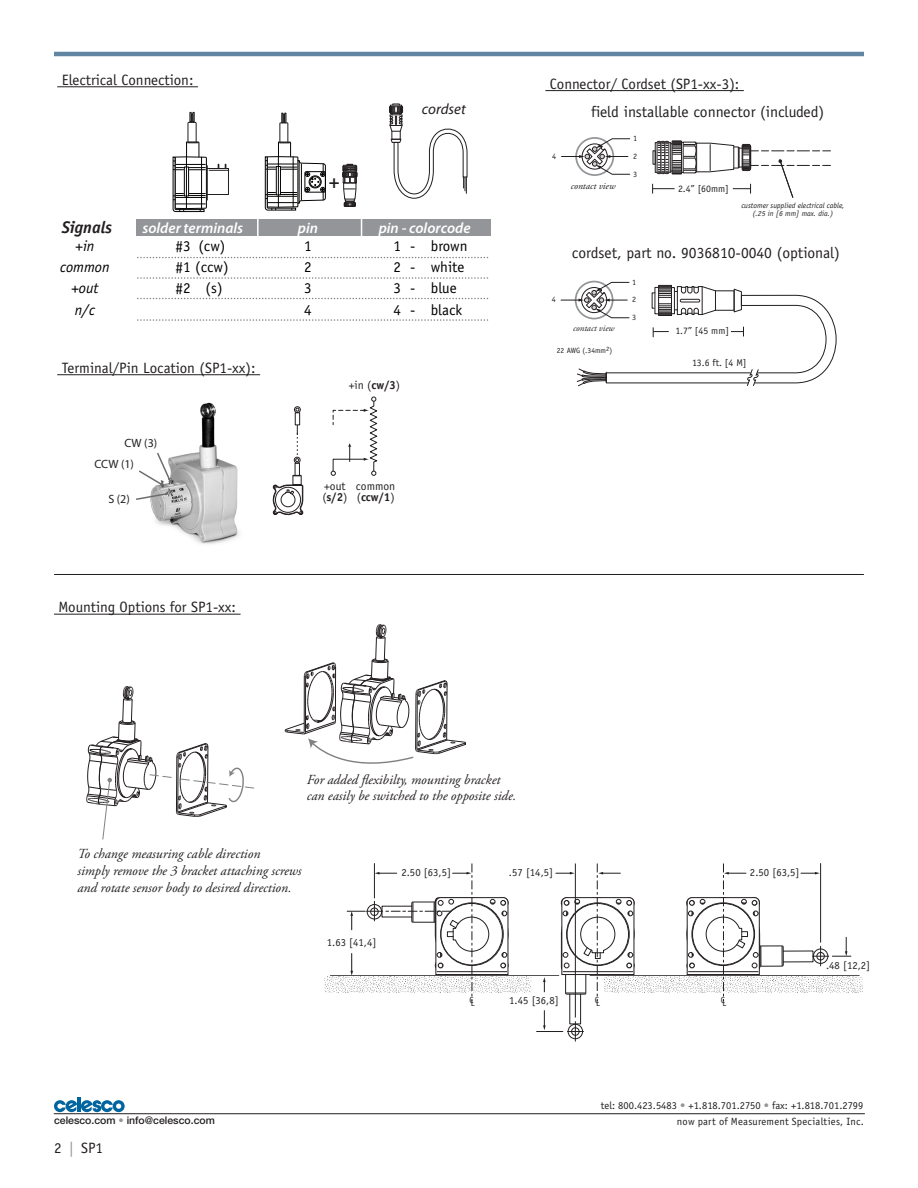
<style>
.page{position:relative;width:918px;height:1188px;background:#fff}
.page>*{position:absolute;margin:0;border:0;box-sizing:border-box;transform-origin:0 0}
.t1{font:700 18.15px "Myriad";color:#231f20}
.t2{font:italic 700 16.95px "Officina Sans";color:#231f20}
.t3{font:15.6px "Officina Sans";color:#231f20}
.Illustration_Caption{font:15px "Officina Sans";color:#231f20}
.t4{font:15px "Officina Sans";color:#000}
.t5{font:italic 600 15px "Myriad Pro";color:#fff}
.t6{font:italic 15px "Officina Sans";color:#000}
.t7{font:italic 15px "Myriad Pro";color:#231f20}
.Page_Numbers-Even{font:15px "Officina Sans";color:#231f20}
.t8{font:italic 13.8px/16.5px "Adobe Garamond Pro";color:#231f20}
.t9{font:12px "Myriad Pro";color:#231f20}
.t10{font:11.7px/11.7px "Officina Sans";color:#231f20}
.t11{font:700 11.7px "Officina Sans";color:#231f20}
.t12{font:10.65px "Officina Sans";color:#231f20}
.t13{font:10.5px/16.5px "Officina Sans";letter-spacing:.01em;color:#231f20;text-align:right}
.t14{font:500 10.5px "Helvetica Neue";color:#231f20}
.t15{font:9.75px "Officina Sans";color:#231f20}
.t16{font:italic 9.75px "Adobe Garamond Pro";color:#231f20}
.t17{font:italic 9.15px "Adobe Garamond Pro";color:#231f20}
.t18{font:8.85px "Officina Sans";color:#231f20}
.t19{font:8.1px "Officina Sans";color:#231f20}
.t20{font:italic 7.65px/8.7px "Officina Sans";color:#231f20;text-align:center}
.t21{font:7.65px "Officina Sans";color:#231f20}
.s1{font-weight:700}
.s2{font-weight:400}
.s3{color:#939598}
</style>
<div class="page">
<hr style="left:54px;top:1113px;width:811px;height:1px;background:#231f20">
<hr style="left:54px;top:52px;width:810px;height:4px;background:#6086a4">
<hr style="left:57px;top:87px;width:141px;height:1px;background:#231f20">
<hr style="left:54px;top:614px;width:187px;height:1px;background:#231f20">
<hr style="left:54px;top:574px;width:810px;height:1px;background:#231f20">
<hr style="left:330px;top:975px;width:229px;height:1px;background:#231f20">
<hr style="left:590px;top:975px;width:270px;height:1px;background:#231f20">
<img style="left:324px;top:976px;width:539px;height:16px">
<div style="left:569px;top:994px;width:12px;height:30px;border:1px solid #231f20"></div>
<svg style="left:801px;top:872px;width:19px;height:2px"></svg>
<svg style="left:556px;top:864px;width:83px;height:137px"></svg>
<svg style="left:681px;top:863px;width:103px;height:139px"></svg>
<svg style="left:347px;top:864px;width:167px;height:137px"></svg>
<hr style="left:575px;top:864px;width:1px;height:154px;background:#231f20">
<hr style="left:820px;top:864px;width:1px;height:78px;background:#231f20">
<svg style="left:813px;top:937px;width:38px;height:29px"></svg>
<svg style="left:543px;top:977px;width:3px;height:15px"></svg>
<svg style="left:537px;top:1010px;width:47px;height:31px"></svg>
<svg style="left:285px;top:624px;width:181px;height:140px"></svg>
<svg style="left:86px;top:686px;width:169px;height:154px"></svg>
<hr style="left:77px;top:1098px;width:4px;height:14px;background:#00649e">
<svg style="left:54px;top:1100px;width:71px;height:12px"></svg>
<svg style="left:343px;top:164px;width:15px;height:43px"></svg>
<div style="left:389px;top:107px;width:14px;height:5px;border:1px solid #231f20"></div>
<svg style="left:390px;top:104px;width:77px;height:95px"></svg>
<svg style="left:138px;top:257px;width:351px;height:1px"></svg>
<svg style="left:138px;top:277px;width:351px;height:2px"></svg>
<svg style="left:138px;top:298px;width:351px;height:1px"></svg>
<svg style="left:138px;top:319px;width:351px;height:2px"></svg>
<div style="left:575px;top:137px;width:39px;height:39px;border:2px solid #939598;border-radius:50%"></div>
<svg style="left:561px;top:138px;width:69px;height:37px"></svg>
<div style="left:575px;top:281px;width:39px;height:38px;border:2px solid #939598;border-radius:50%"></div>
<svg style="left:652px;top:141px;width:178px;height:57px"></svg>
<svg style="left:561px;top:282px;width:276px;height:104px"></svg>
<div style="left:136px;top:219px;width:354px;height:17px;background:#939598"></div>
<hr style="left:257px;top:204px;width:2px;height:50px;background:#fff">
<hr style="left:361px;top:195px;width:1px;height:55px;background:#fff">
<svg style="left:265px;top:113px;width:61px;height:97px"></svg>
<svg style="left:173px;top:112px;width:56px;height:100px"></svg>
<svg style="left:331px;top:397px;width:47px;height:79px"></svg>
<svg style="left:272px;top:475px;width:32px;height:41px"></svg>
<div style="left:295px;top:463px;width:5px;height:13px;border:1px solid #231f20"></div>
<div style="left:295px;top:413px;width:5px;height:12px;border:1px solid #231f20"></div>
<div style="left:294px;top:406px;width:7px;height:7px;border:1px solid #231f20;border-radius:50%"></div>
<svg style="left:294px;top:425px;width:6px;height:38px"></svg>
<img style="left:150px;top:402px;width:89px;height:142px">
<svg style="left:136px;top:451px;width:36px;height:50px"></svg>
<hr style="left:545px;top:90px;width:199px;height:1px;background:#231f20">
<hr style="left:57px;top:374px;width:203px;height:1px;background:#231f20">
<p class="Illustration_Caption" style="left:62px;top:71px;width:133px">Electrical Connection:</p>
<p class="t1" style="left:329px;top:173px;width:12px">+</p>
<p class="t7" style="left:422px;top:100px;width:45px">cordset</p>
<p class="t2" style="left:62px;top:217px;width:52px">Signals</p>
<p class="t5" style="left:142px;top:218px;width:102px">solder terminals</p>
<p class="t5" style="left:298px;top:218px;width:22px">pin</p>
<p class="t5" style="left:379px;top:218px;width:93px">pin - colorcode</p>
<p class="t6" style="left:76px;top:238px;width:20px">+in</p>
<p class="t4" style="left:176px;top:238px;width:51px">#3 (cw)</p>
<p class="t4" style="left:304px;top:238px;width:9px">1</p>
<p class="t4" style="left:393px;top:238px;width:76px">1 - brown</p>
<p class="t6" style="left:60px;top:259px;width:51px">common</p>
<p class="t4" style="left:176px;top:259px;width:54px">#1 (ccw)</p>
<p class="t4" style="left:304px;top:259px;width:9px">2</p>
<p class="t4" style="left:393px;top:259px;width:73px">2 - white</p>
<p class="t6" style="left:71px;top:280px;width:29px">+out</p>
<p class="t4" style="left:176px;top:280px;width:48px">#2 (s)</p>
<p class="t4" style="left:304px;top:280px;width:9px">3</p>
<p class="t4" style="left:393px;top:280px;width:65px">3 - blue</p>
<p class="t6" style="left:75px;top:301px;width:22px">n/c</p>
<p class="t4" style="left:304px;top:301px;width:9px">4</p>
<p class="t4" style="left:393px;top:301px;width:70px">4 - black</p>
<p class="Illustration_Caption" style="left:62px;top:359px;width:195px">Terminal/Pin Location (SP1-xx):</p>
<p class="t9" style="left:124px;top:436px;width:34px">CW (3)</p>
<p class="t9" style="left:95px;top:457px;width:41px">CCW (1)</p>
<p class="t10" style="left:349px;top:379px;width:53px">+in (<span class="s1">cw/3</span>)</p>
<p class="t10" style="left:324px;top:480px;width:23px">+out</p>
<p class="t9" style="left:108px;top:492px;width:23px">S (2)</p>
<p class="t11" style="left:322px;top:490px;width:27px"><span class="s2">(</span>s/2<span class="s2">)</span></p>
<p class="t10" style="left:356px;top:480px;width:41px">common (<span class="s1">ccw/1</span>)</p>
<p class="Illustration_Caption" style="left:58px;top:599px;width:179px">Mounting Options for SP1-xx:</p>
<p class="Illustration_Caption" style="left:550px;top:75px;width:191px">Connector/ Cordset (SP1-xx-3):</p>
<p class="t3" style="left:591px;top:103px;width:235px">field installable connector (included)</p>
<p class="t19" style="left:552px;top:151px;width:6px">4</p>
<p class="t19" style="left:552px;top:295px;width:6px">4</p>
<p class="t19" style="left:633px;top:134px;width:6px">1</p>
<p class="t16" style="left:571px;top:180px;width:46px">contact view</p>
<p class="t19" style="left:633px;top:151px;width:6px">2</p>
<p class="t19" style="left:633px;top:169px;width:6px">3</p>
<p class="t15" style="left:678px;top:183px;width:52px">2.4” [60mm]</p>
<p class="t20" style="left:741px;top:201px;width:105px">customer supplied electrical cable, (.25 in [6 mm] max. dia.)</p>
<p class="t3" style="left:572px;top:244px;width:270px">cordset, part no. 9036810-0040 (optional)</p>
<p class="t19" style="left:632px;top:277px;width:6px">1</p>
<p class="t19" style="left:632px;top:295px;width:6px">2</p>
<p class="t19" style="left:632px;top:313px;width:6px">3</p>
<p class="t17" style="left:573px;top:323px;width:43px">contact view</p>
<p class="t21" style="left:557px;top:346px;width:57px">22 AWG (.34mm<sup>2</sup>)</p>
<p class="t15" style="left:675px;top:325px;width:55px">1.7” [45 mm]</p>
<p class="t15" style="left:692px;top:357px;width:56px">13.6 ft. [4 M]</p>
<p class="t8" style="left:307px;top:771px;width:211px">For added flexibilty, mounting bracket can easily be switched to the opposite side.</p>
<p class="t8" style="left:77px;top:846px;width:226px">To change measuring cable direction<br>simply remove the 3 bracket attaching screws and rotate sensor body to desired direction.</p>
<p class="t12" style="left:327px;top:936px;width:51px">1.63 [41,4]</p>
<p class="t12" style="left:401px;top:866px;width:51px">2.50 [63,5]</p>
<p class="t12" style="left:509px;top:866px;width:46px">.57 [14,5]</p>
<p class="t12" style="left:750px;top:866px;width:51px">2.50 [63,5]</p>
<p class="t12" style="left:509px;top:994px;width:51px">1.45 [36,8]</p>
<p class="t18" style="left:469px;top:997px;width:7px">CL</p>
<p class="t18" style="left:595px;top:997px;width:7px">CL</p>
<p class="t18" style="left:721px;top:997px;width:7px">CL</p>
<p class="t12" style="left:826px;top:959px;width:46px">.48 [12,2]</p>
<p class="t14" style="left:54px;top:1114px;width:162px">celesco.com <span class="s3">•</span> info@celesco.com</p>
<p class="Page_Numbers-Even" style="left:54px;top:1139px;width:51px">2 <span class="s3">|</span> SP1</p>
<p class="t13" style="left:601px;top:1097px;width:265px">tel: 800.423.5483 <span class="s3">•</span> +1.818.701.2750 <span class="s3">•</span> fax: +1.818.701.2799 now part of Measurement Specialties, Inc.</p>
</div>
